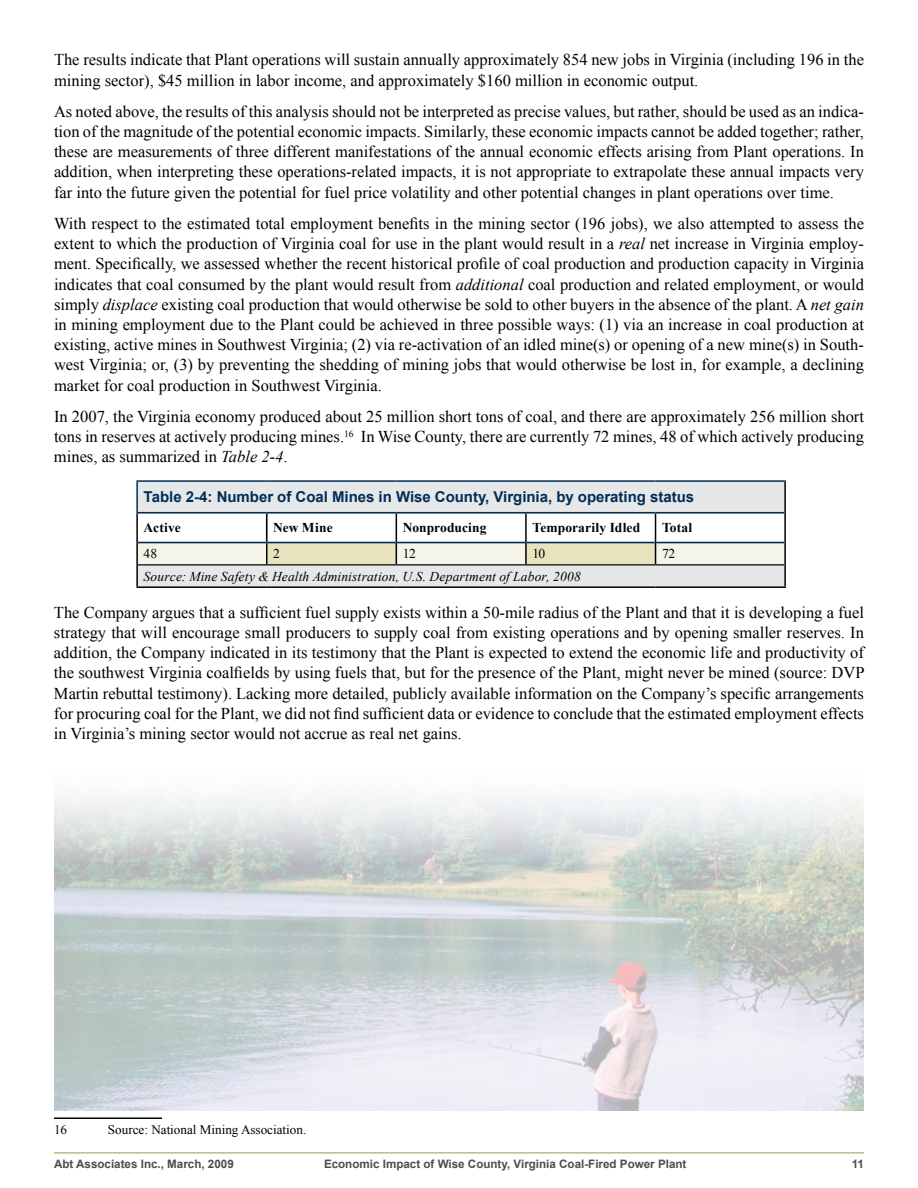
<style>
.page{position:relative;width:918px;height:1188px;background:#fff}
.page>*{position:absolute;margin:0;border:0;box-sizing:border-box;transform-origin:0 0}
.t1{font:16.5px/20.2px "Times New Roman";color:#000;text-align:justify}
.t2{font:700 15px "Arial";color:#002e56}
.t3{font:italic 13.5px "Times New Roman";letter-spacing:.01em;color:#000}
.t4{font:700 13.5px "Times New Roman";letter-spacing:.005em;color:#000}
.t5{font:13.5px "Times New Roman";letter-spacing:-.015em;color:#000}
.t6{font:13.2px "Times New Roman";color:#000}
.t7{font:700 11.7px "Arial";color:#4d4d4f}
.s1{font-style:italic}
</style>
<div class="page">
<hr style="left:54px;top:1153px;width:810px;height:1px;background:#959b50">
<hr style="left:54px;top:1118px;width:108px;height:1px;background:#000">
<div style="left:138px;top:482px;width:646px;height:104px;background:#e6e7e8"></div>
<hr style="left:136px;top:512px;width:131px;height:2px;background:#002e56">
<hr style="left:267px;top:512px;width:129px;height:2px;background:#002e56">
<hr style="left:396px;top:512px;width:130px;height:2px;background:#002e56">
<hr style="left:526px;top:512px;width:130px;height:2px;background:#002e56">
<hr style="left:656px;top:512px;width:128px;height:2px;background:#002e56">
<hr style="left:136px;top:480px;width:131px;height:2px;background:#002e56">
<hr style="left:136px;top:482px;width:2px;height:30px;background:#002e56">
<hr style="left:267px;top:480px;width:129px;height:2px;background:#002e56">
<hr style="left:396px;top:480px;width:130px;height:2px;background:#002e56">
<hr style="left:526px;top:480px;width:130px;height:2px;background:#002e56">
<hr style="left:656px;top:480px;width:130px;height:2px;background:#002e56">
<hr style="left:784px;top:482px;width:2px;height:31px;background:#000">
<hr style="left:136px;top:514px;width:2px;height:29px;background:#000">
<hr style="left:784px;top:513px;width:2px;height:30px;background:#000">
<hr style="left:136px;top:543px;width:2px;height:22px;background:#000">
<hr style="left:784px;top:543px;width:2px;height:22px;background:#000">
<hr style="left:136px;top:565px;width:2px;height:21px;background:#000">
<hr style="left:784px;top:565px;width:2px;height:21px;background:#000">
<hr style="left:136px;top:586px;width:131px;height:2px;background:#000">
<hr style="left:267px;top:586px;width:129px;height:2px;background:#000">
<hr style="left:396px;top:586px;width:130px;height:2px;background:#000">
<hr style="left:526px;top:586px;width:130px;height:2px;background:#000">
<hr style="left:656px;top:586px;width:130px;height:2px;background:#000">
<svg style="left:137px;top:514px;width:648px;height:51px"></svg>
<img style="left:54px;top:796px;width:810px;height:314px">
<p class="t1" style="left:54px;top:50px;width:812px">The results indicate that Plant operations will sustain annually approximately 854 new jobs in Virginia (including 196 in the mining sector), $45 million in labor income, and approximately $160 million in economic output.</p>
<p class="t1" style="left:54px;top:101px;width:812px">As noted above, the results of this analysis should not be interpreted as precise values, but rather, should be used as an indica&shy;tion of the magnitude of the potential economic impacts. Similarly, these economic impacts cannot be added together; rather, these are measurements of three different manifestations of the annual economic effects arising from Plant operations. In addition, when interpreting these operations-related impacts, it is not appropriate to extrapolate these annual impacts very far into the future given the potential for fuel price volatility and other potential changes in plant operations over time.</p>
<p class="t1" style="left:54px;top:213px;width:812px">With respect to the estimated total employment benefits in the mining sector (196 jobs), we also attempted to assess the extent to which the production of Virginia coal for use in the plant would result in a <span class="s1">real</span> net increase in Virginia employ&shy;ment. Specifically, we assessed whether the recent historical profile of coal production and production capacity in Virginia indicates that coal consumed by the plant would result from <span class="s1">additional</span> coal production and related employment, or would simply <span class="s1">displace</span> existing coal production that would otherwise be sold to other buyers in the absence of the plant. A <span class="s1">net gain </span>in mining employment due to the Plant could be achieved in three possible ways: (1) via an increase in coal production at existing, active mines in Southwest Virginia; (2) via re-activation of an idled mine(s) or opening of a new mine(s) in South&shy;west Virginia; or, (3) by preventing the shedding of mining jobs that would otherwise be lost in, for example, a declining market for coal production in Southwest Virginia.</p>
<p class="t1" style="left:54px;top:406px;width:812px">In 2007, the Virginia economy produced about 25 million short tons of coal, and there are approximately 256 million short tons in reserves at actively producing mines.<sup>16</sup> In Wise County, there are currently 72 mines, 48 of which actively producing mines, as summarized in <span class="s1">Table 2-4</span>.</p>
<p class="t2" style="left:144px;top:487px;width:552px">Table 2-4: Number of Coal Mines in Wise County, Virginia, by operating status</p>
<p class="t4" style="left:144px;top:518px;width:39px">Active</p>
<p class="t4" style="left:273px;top:518px;width:61px">New Mine</p>
<p class="t4" style="left:403px;top:518px;width:85px">Nonproducing</p>
<p class="t4" style="left:532px;top:518px;width:109px">Temporarily Idled</p>
<p class="t4" style="left:662px;top:518px;width:32px">Total</p>
<p class="t5" style="left:144px;top:545px;width:15px">48</p>
<p class="t5" style="left:273px;top:545px;width:8px">2</p>
<p class="t5" style="left:403px;top:545px;width:15px">12</p>
<p class="t5" style="left:532px;top:545px;width:14px">10</p>
<p class="t5" style="left:662px;top:545px;width:15px">72</p>
<p class="t3" style="left:144px;top:567px;width:439px">Source: Mine Safety &amp; Health Administration, U.S. Department of Labor, 2008</p>
<p class="t1" style="left:54px;top:602px;width:812px">The Company argues that a sufficient fuel supply exists within a 50-mile radius of the Plant and that it is developing a fuel strategy that will encourage small producers to supply coal from existing operations and by opening smaller reserves. In addition, the Company indicated in its testimony that the Plant is expected to extend the economic life and productivity of the southwest Virginia coalfields by using fuels that, but for the presence of the Plant, might never be mined (source: DVP Martin rebuttal testimony). Lacking more detailed, publicly available information on the Company’s specific arrangements for procuring coal for the Plant, we did not find sufficient data or evidence to conclude that the estimated employment effects in Virginia’s mining sector would not accrue as real net gains.</p>
<p class="t6" style="left:54px;top:1121px;width:15px">16</p>
<p class="t6" style="left:108px;top:1121px;width:200px">Source: National Mining Association.</p>
<p class="t7" style="left:54px;top:1157px;width:181px">Abt Associates Inc., March, 2009</p>
<p class="t7" style="left:324px;top:1157px;width:364px">Economic Impact of Wise County, Virginia Coal-Fired Power Plant</p>
<p class="t7" style="left:852px;top:1157px;width:14px">11</p>
</div>
